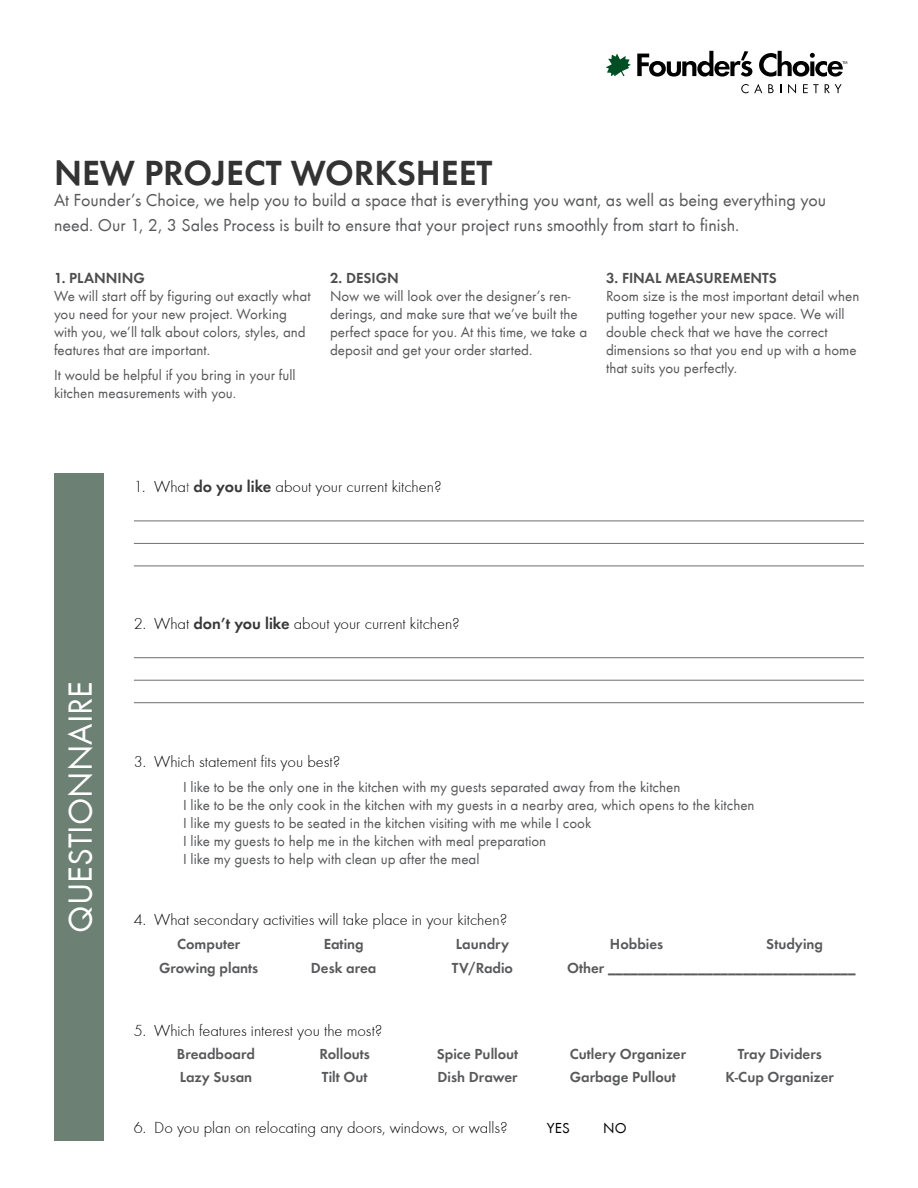
<style>
.page{position:relative;width:918px;height:1188px;background:#fff}
.page>*{position:absolute;margin:0;border:0;box-sizing:border-box;transform-origin:0 0}
.t1{font:36px "Futura T Dem";color:#333}
.t2{font:34.5px "Futura T Boo";color:#fff}
.t3{font:18px/25.2px "Futura T Boo";color:#58595b}
.t4{font:300 16.5px "Futura T";color:#000}
.t5{font:15px/18px "Futura T Boo";color:#58595b}
.t6{font:15px "Futura T Dem";color:#58595b}
.t7{font:15px "Futura T Dem";color:#4d4d4d}
.t8{font:15px "Futura T Boo";color:#000}
.s1{color:#383838}
.s2{font-family:"Futura T Dem";font-weight:400;color:#383838}
</style>
<div class="page">
<hr style="left:134px;top:521px;width:730px;height:1px;background:#6d6e71">
<hr style="left:134px;top:543px;width:730px;height:1px;background:#6d6e71">
<hr style="left:134px;top:566px;width:730px;height:1px;background:#6d6e71">
<hr style="left:134px;top:657px;width:730px;height:1px;background:#6d6e71">
<hr style="left:134px;top:680px;width:730px;height:1px;background:#6d6e71">
<hr style="left:134px;top:702px;width:730px;height:1px;background:#6d6e71">
<div style="left:54px;top:473px;width:50px;height:667px;background:#6c8074"></div>
<svg style="left:637px;top:51px;width:115px;height:26px"></svg>
<svg style="left:606px;top:54px;width:25px;height:22px"></svg>
<svg style="left:759px;top:51px;width:88px;height:26px"></svg>
<svg style="left:741px;top:84px;width:21px;height:9px"></svg>
<svg style="left:768px;top:84px;width:6px;height:9px"></svg>
<svg style="left:788px;top:84px;width:8px;height:10px"></svg>
<svg style="left:803px;top:84px;width:16px;height:9px"></svg>
<svg style="left:825px;top:84px;width:17px;height:9px"></svg>
<h1 class="t1" style="left:54px;top:151px;width:440px">NEW PROJECT WORKSHEET</h1>
<p class="t3" style="left:54px;top:188px;width:774px">At Founder’s Choice, we help you to build a space that is everything you want, as well as being everything you need. Our 1, 2, 3 Sales Process is built to ensure that your project runs smoothly from start to finish.</p>
<p class="t7" style="left:54px;top:269px;width:93px">1. PLANNING</p>
<p class="t5" style="left:54px;top:287px;width:258px">We will start off by figuring out exactly what you need for your new project. Working with you, we’ll talk about colors, styles, and features that are important.</p>
<p class="t5" style="left:54px;top:366px;width:243px">It would be helpful if you bring in your full kitchen measurements with you.</p>
<p class="t7" style="left:330px;top:269px;width:70px">2. DESIGN</p>
<p class="t5" style="left:330px;top:287px;width:259px">Now we will look over the designer’s ren&shy;derings, and make sure that we’ve built the perfect space for you. At this time, we take a deposit and get your order started.</p>
<p class="t7" style="left:606px;top:269px;width:172px">3. FINAL MEASUREMENTS</p>
<p class="t5" style="left:606px;top:287px;width:255px">Room size is the most important detail when putting together your new space. We will double check that we have the correct dimensions so that you end up with a home that suits you perfectly.</p>
<p class="t4" style="left:134px;top:478px;width:309px">1. Wha<span class="s1">t</span> <span class="s2">do you like</span> about your current kitchen?</p>
<h2 class="t2" style="left:61px;top:933px;width:253px;rotate:-90deg">QUESTIONNAIRE</h2>
<p class="t4" style="left:134px;top:615px;width:328px">2. What <span class="s2">don’t you like</span> about your current kitchen?</p>
<p class="t4" style="left:134px;top:753px;width:208px">3. Which statement fits you best?</p>
<p class="t5" style="left:183px;top:778px;width:573px">I like to be the only one in the kitchen with my guests separated away from the kitchen<br>I like to be the only cook in the kitchen with my guests in a nearby area, which opens to the kitchen I like my guests to be seated in the kitchen visiting with me while I cook<br>I like my guests to help me in the kitchen with meal preparation<br>I like my guests to help with clean up after the meal</p>
<p class="t4" style="left:134px;top:911px;width:375px">4. What secondary activities will take place in your kitchen?</p>
<p class="t6" style="left:177px;top:935px;width:65px">Computer</p>
<p class="t6" style="left:324px;top:935px;width:42px">Eating</p>
<p class="t6" style="left:456px;top:935px;width:55px">Laundry</p>
<p class="t6" style="left:610px;top:935px;width:55px">Hobbies</p>
<p class="t6" style="left:766px;top:935px;width:58px">Studying</p>
<p class="t6" style="left:159px;top:959px;width:101px">Growing plants</p>
<p class="t6" style="left:311px;top:959px;width:67px">Desk area</p>
<p class="t6" style="left:452px;top:959px;width:63px">TV/Radio</p>
<p class="t6" style="left:567px;top:959px;width:290px">Other _________________________________</p>
<p class="t4" style="left:134px;top:1022px;width:250px">5. Which features interest you the most?</p>
<p class="t6" style="left:177px;top:1045px;width:80px">Breadboard</p>
<p class="t6" style="left:319px;top:1045px;width:52px">Rollouts</p>
<p class="t6" style="left:437px;top:1045px;width:83px">Spice Pullout</p>
<p class="t6" style="left:570px;top:1045px;width:118px">Cutlery Organizer</p>
<p class="t6" style="left:738px;top:1045px;width:86px">Tray Dividers</p>
<p class="t6" style="left:180px;top:1068px;width:74px">Lazy Susan</p>
<p class="t6" style="left:322px;top:1068px;width:47px">Tilt Out</p>
<p class="t6" style="left:438px;top:1068px;width:82px">Dish Drawer</p>
<p class="t6" style="left:570px;top:1068px;width:108px">Garbage Pullout</p>
<p class="t6" style="left:726px;top:1068px;width:110px">K-Cup Organizer</p>
<p class="t4" style="left:134px;top:1119px;width:375px">6. Do you plan on relocating any doors, windows, or walls?</p>
<p class="t8" style="left:547px;top:1120px;width:24px">YES</p>
<p class="t8" style="left:603px;top:1120px;width:25px">NO</p>
</div>
